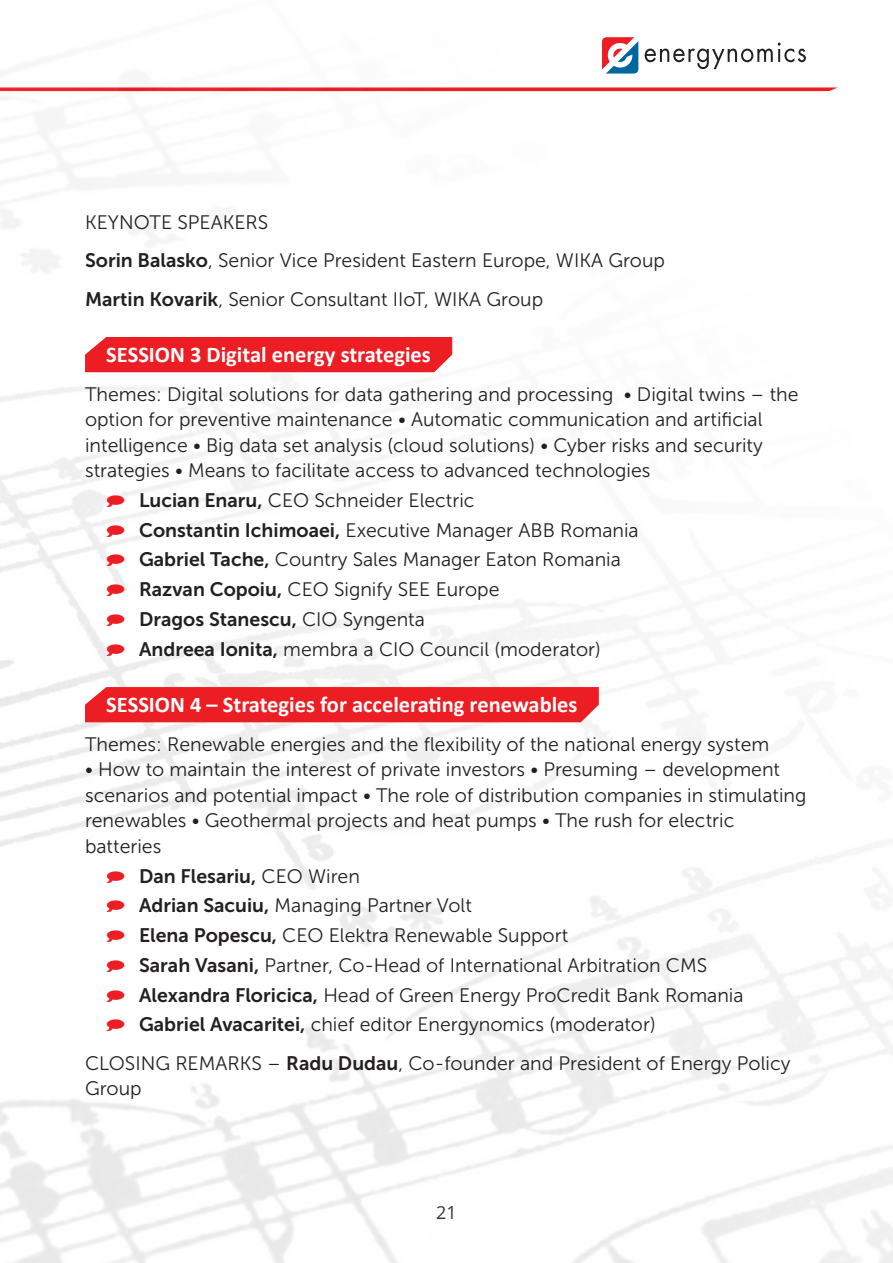
<style>
.page{position:relative;width:893px;height:1263px;background:#fff}
.page>*{position:absolute;margin:0;border:0;box-sizing:border-box;transform-origin:0 0}
.t1{font:700 22.5px "Calibri";color:#fff}
.t2{font:19.5px/25.5px "Museo Sans 300";color:#231f20}
.t3{font:19.5px "Museo Sans 700";color:#231f20}
.t4{font:18px "Open Sans";color:#231f20}
.s1{font-family:"Museo Sans 700"}
.s2{font-family:"Museo Sans 300"}
</style>
<div class="page">
<img style="left:0;top:37px;width:893px;height:1226px">
<div style="left:85px;top:337px;width:367px;height:35px;background:#ed1d24"></div>
<div style="left:85px;top:687px;width:514px;height:35px;background:#ed1d24"></div>
<svg style="left:107px;top:495px;width:18px;height:12px"></svg>
<svg style="left:107px;top:525px;width:18px;height:12px"></svg>
<svg style="left:107px;top:555px;width:18px;height:11px"></svg>
<svg style="left:107px;top:585px;width:18px;height:11px"></svg>
<svg style="left:107px;top:614px;width:18px;height:12px"></svg>
<svg style="left:107px;top:644px;width:18px;height:12px"></svg>
<svg style="left:107px;top:871px;width:18px;height:11px"></svg>
<svg style="left:107px;top:901px;width:18px;height:11px"></svg>
<svg style="left:107px;top:930px;width:18px;height:12px"></svg>
<svg style="left:107px;top:960px;width:18px;height:12px"></svg>
<svg style="left:107px;top:990px;width:18px;height:11px"></svg>
<svg style="left:107px;top:1020px;width:18px;height:11px"></svg>
<p class="t2" style="left:85px;top:203px;width:581px;line-height:38.2px">KEYNOTE SPEAKERS<br><span class="s1">Sorin Balasko</span>, Senior Vice President Eastern Europe, WIKA Group<br><span class="s1">Martin Kovarik</span>, Senior Consultant IIoT, WIKA Group</p>
<p class="t1" style="left:106px;top:339px;width:326px">SESSION 3 Digital energy strategies</p>
<p class="t2" style="left:85px;top:381px;width:715px">Themes: Digital solutions for data gathering and processing • Digital twins – the option for preventive maintenance • Automatic communication and artificial intelligence • Big data set analysis (cloud solutions) • Cyber risks and security strategies • Means to facilitate access to advanced technologies</p>
<p class="t2" style="left:139px;top:485px;width:501px;line-height:29.7px"><span class="s1">Lucian Enaru,</span> CEO Schneider Electric<br><span class="s1">Constantin Ichimoaei,</span> Executive Manager ABB Romania <span class="s1">Gabriel Tache,</span> Country Sales Manager Eaton Romania <span class="s1">Razvan Copoiu,</span> CEO Signify SEE Europe</p>
<p class="t3" style="left:139px;top:608px;width:287px">Dragos Stanescu, <span class="s2">CIO Syngenta</span></p>
<p class="t2" style="left:139px;top:636px;width:463px"><span class="s1">Andreea Ionita,</span> membra a CIO Council (moderator)</p>
<p class="t1" style="left:106px;top:689px;width:473px">SESSION 4 – Strategies for accelerating renewables</p>
<p class="t2" style="left:85px;top:731px;width:686px">Themes: Renewable energies and the flexibility of the national energy system</p>
<p class="t2" style="left:85px;top:757px;width:723px">• How to maintain the interest of private investors • Presuming – development scenarios and potential impact • The role of distribution companies in stimulating renewables • Geothermal projects and heat pumps • The rush for electric batteries</p>
<p class="t3" style="left:139px;top:865px;width:222px">Dan Flesariu, <span class="s2">CEO Wiren</span></p>
<p class="t2" style="left:139px;top:891px;width:606px;line-height:29.7px"><span class="s1">Adrian Sacuiu,</span> Managing Partner Volt<br><span class="s1">Elena Popescu,</span> CEO Elektra Renewable Support<br><span class="s1">Sarah Vasani,</span> Partner, Co-Head of International Arbitration CMS <span class="s1">Alexandra Floricica,</span> Head of Green Energy ProCredit Bank Romania <span class="s1">Gabriel Avacaritei,</span> chief editor Energynomics (moderator)</p>
<p class="t2" style="left:85px;top:1050px;width:707px">CLOSING REMARKS – <span class="s1">Radu Dudau</span>, Co-founder and President of Energy Policy<br>Group</p>
<p class="t4" style="left:436px;top:1200px;width:22px">21</p>
</div>
